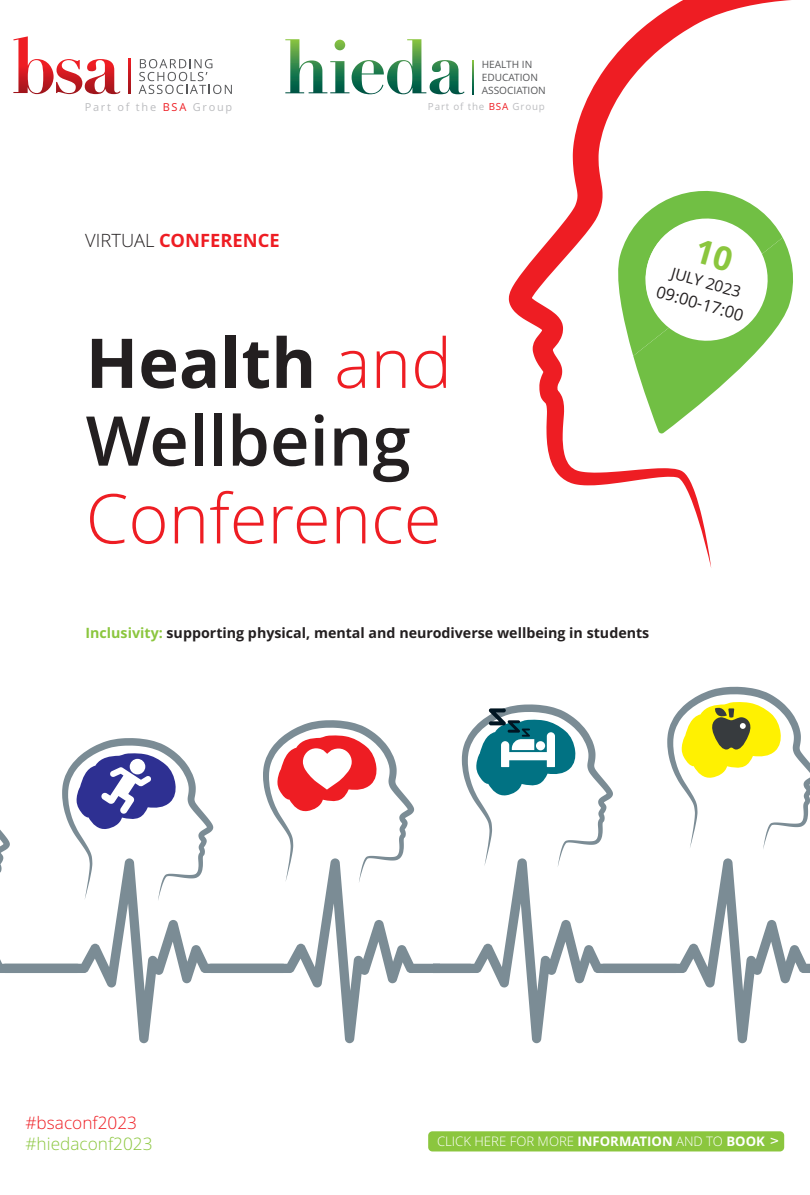
<style>
.page{position:relative;width:810px;height:1195px;background:#fff}
.page>*{position:absolute;margin:0;border:0;box-sizing:border-box;transform-origin:0 0}
.t1{font:600 68.7px/77.7px "Open Sans";color:#231f20}
.t2{font:300 68.7px "Open Sans";color:#ee1d23}
.t3{font:700 18.38px "Open Sans";color:#ee1d23}
.t4{font:300 17.25px "Open Sans";color:#8bc63e}
.t5{font:300 17.25px "Open Sans";color:#ee1d23}
.t6{font:16.58px "Open Sans";color:#231f20}
.t7{font:15.67px "Open Sans";color:#231f20}
.t8{font:700 14.25px "Open Sans";color:#231f20}
.t9{font:300 13.12px "Open Sans";color:#fff}
.t10{font:11.02px "Open Sans";letter-spacing:.16em;color:#bcbdc0}
.t11{font:600 10.2px "Open Sans";color:#fff}
.t12{font:10.12px/13.3px "Open Sans";color:#57585a}
.t13{font:9.82px "Open Sans";letter-spacing:.085em;color:#bcbdc0}
.s1{color:#ee1d23}
.s2{font-weight:300;color:#231f20}
.s3{font-weight:700}
.s4{font-weight:300;color:#ee1d23}
.s5{color:#8bc63e}
</style>
<div class="page">
<div style="left:428px;top:1131px;width:356px;height:20px;background:#8bc63e;border-radius:4px"></div>
<svg style="left:287px;top:883px;width:147px;height:160px"></svg>
<svg style="left:213px;top:963px;width:74px;height:10px"></svg>
<svg style="left:680px;top:858px;width:130px;height:185px"></svg>
<svg style="left:613px;top:963px;width:67px;height:10px"></svg>
<svg style="left:263px;top:720px;width:151px;height:163px"></svg>
<svg style="left:0;top:738px;width:213px;height:305px"></svg>
<svg style="left:434px;top:704px;width:179px;height:339px"></svg>
<svg style="left:667px;top:687px;width:143px;height:162px"></svg>
<svg style="left:509px;top:0;width:282px;height:568px"></svg>
<svg style="left:139px;top:59px;width:93px;height:35px"></svg>
<svg style="left:129px;top:59px;width:2px;height:35px"></svg>
<svg style="left:13px;top:36px;width:107px;height:58px"></svg>
<svg style="left:285px;top:39px;width:180px;height:55px"></svg>
<svg style="left:472px;top:60px;width:2px;height:35px"></svg>
<svg style="left:614px;top:181px;width:179px;height:253px"></svg>
<p class="t10" style="left:85px;top:101px;width:149px">Part of the <span class="s1">BSA</span> Group</p>
<p class="t3" style="left:85px;top:229px;width:196px"><span class="s2">VIRTUAL</span> CONFERENCE</p>
<p class="t12" style="left:482px;top:58px;width:66px">HEALTH IN<br>EDUCATION<br>ASSOCIATION</p>
<p class="t13" style="left:428px;top:101px;width:118px">Part of the <span class="s1">BSA</span> Group</p>
<h1 class="t1" style="left:86px;top:325px;width:368px"><span class="s3">Health</span> <span class="s4">and<br></span>Wellbeing</h1>
<h1 class="t2" style="left:86px;top:479px;width:357px">Conference</h1>
<p class="t7" style="left:674px;top:264px;width:73px;rotate:16deg">JULY 2023</p>
<p class="t6" style="left:659px;top:282px;width:91px;rotate:16deg">09:00-17:00</p>
<p class="t8" style="left:86px;top:625px;width:565px"><span class="s5">Inclusivity:</span> supporting physical, mental and neurodiverse wellbeing in students</p>
<p class="t5" style="left:26px;top:1113px;width:113px">#bsaconf2023</p>
<p class="t4" style="left:25px;top:1134px;width:129px">#hiedaconf2023</p>
<p class="t9" style="left:437px;top:1134px;width:329px">CLICK HERE FOR MORE <span class="s3">INFORMATION</span> AND TO <span class="s3">BOOK</span></p>
<p class="t11" style="left:769px;top:1144px;width:8px;rotate:-90deg">V</p>
</div>
